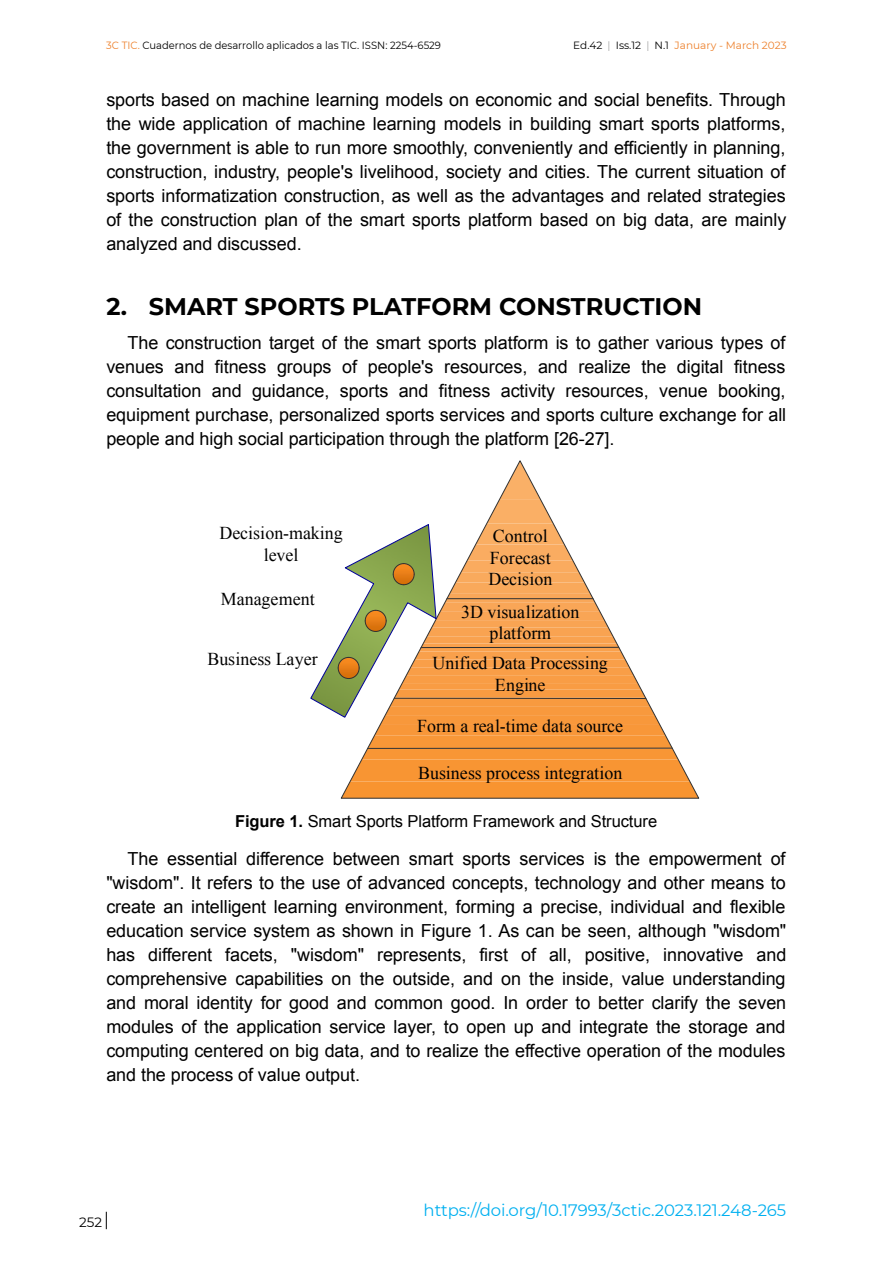
<style>
.page{position:relative;width:893px;height:1263px;background:#fff}
.page>*{position:absolute;margin:0;border:0;box-sizing:border-box;transform-origin:0 0}
.t1{font:700 24px "Montserrat";color:#000}
.t2{font:18.15px/21.8px "Times New Roman";color:#000;text-align:center}
.t3{font:18px/24px "Arial";letter-spacing:-.005em;color:#000;text-align:justify}
.t4{font:16.5px "Arial";letter-spacing:-.005em;color:#000}
.t5{font:16.5px "Montserrat";letter-spacing:-.005em;color:#00b0f0}
.t6{font:13.5px "Montserrat";color:#000}
.t7{font:10.5px "Montserrat";color:#000;scale:.95 1}
.t8{font:10.5px "Montserrat";color:#ed802b}
.s1{color:#ed802b}
.s2{color:#000}
.s3{font-weight:100;color:#000}
.s4{font-weight:700}
</style>
<div class="page">
<svg style="left:311px;top:461px;width:388px;height:337px"></svg>
<svg style="left:106px;top:1212px;width:1px;height:17px"></svg>
<p class="t7" style="left:106px;top:38px;width:354px"><span class="s1">3C TIC.</span> Cuadernos de desarrollo aplicados a las TIC. ISSN: 2254-6529</p>
<p class="t8" style="left:573px;top:38px;width:215px"><span class="s2">Ed.42</span> <span class="s3">|</span> <span class="s2">Iss.12</span> <span class="s3">|</span> <span class="s2">N.1</span> January - March 2023</p>
<p class="t3" style="left:106px;top:88px;width:681px">sports based on machine learning models on economic and social benefits. Through the wide application of machine learning models in building smart sports platforms, the government is able to run more smoothly, conveniently and efficiently in planning, construction, industry, people's livelihood, society and cities. The current situation of sports informatization construction, as well as the advantages and related strategies of the construction plan of the smart sports platform based on big data, are mainly analyzed and discussed.</p>
<h1 class="t1" style="left:106px;top:289px;width:597px">2. SMART SPORTS PLATFORM CONSTRUCTION</h1>
<p class="t3" style="left:106px;top:331px;width:681px;text-indent:21px">The construction target of the smart sports platform is to gather various types of venues and fitness groups of people's resources, and realize the digital fitness consultation and guidance, sports and fitness activity resources, venue booking, equipment purchase, personalized sports services and sports culture exchange for all people and high social participation through the platform [26-27].</p>
<p class="t2" style="left:219px;top:522px;width:125px">Decision-making level</p>
<p class="t2" style="left:221px;top:588px;width:95px">Management</p>
<p class="t2" style="left:208px;top:647px;width:112px">Business Layer</p>
<p class="t2" style="left:488px;top:525px;width:65px;text-align:left">Control<br>Forecast<br>Decision</p>
<p class="t2" style="left:461px;top:600px;width:120px">3D visualization platform</p>
<p class="t2" style="left:433px;top:652px;width:177px">Unified Data Processing<br>Engine</p>
<p class="t2" style="left:417px;top:715px;width:207px">Form a real-time data source</p>
<p class="t2" style="left:418px;top:761px;width:206px">Business process integration</p>
<p class="t4" style="left:235px;top:810px;width:424px"><span class="s4">Figure 1.</span> Smart Sports Platform Framework and Structure</p>
<p class="t3" style="left:106px;top:847px;width:681px;text-indent:21px">The essential difference between smart sports services is the empowerment of "wisdom". It refers to the use of advanced concepts, technology and other means to create an intelligent learning environment, forming a precise, individual and flexible education service system as shown in Figure 1. As can be seen, although "wisdom" has different facets, "wisdom" represents, first of all, positive, innovative and comprehensive capabilities on the outside, and on the inside, value understanding and moral identity for good and common good. In order to better clarify the seven modules of the application service layer, to open up and integrate the storage and computing centered on big data, and to realize the effective operation of the modules and the process of value output.</p>
<p class="t6" style="left:79px;top:1213px;width:24px">252</p>
<p class="t5" style="left:424px;top:1199px;width:364px">https://doi.org/10.17993/3ctic.2023.121.248-265</p>
</div>
